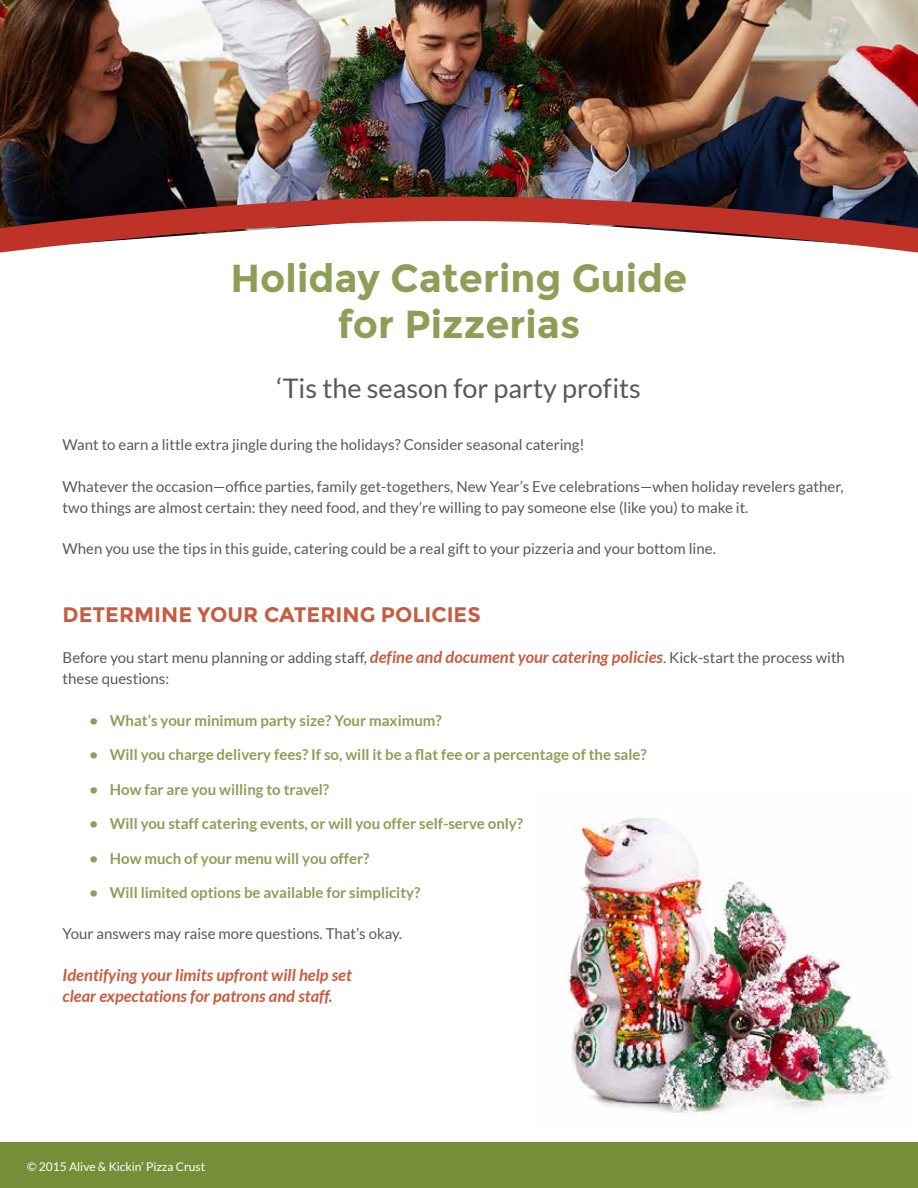
<style>
.page{position:relative;width:918px;height:1188px;background:#fff}
.page>*{position:absolute;margin:0;border:0;box-sizing:border-box;transform-origin:0 0}
.t1{font:700 39px/46.8px "Montserrat";color:#8e9e56;text-align:center}
.t2{font:27px "Lato";color:#58595b}
.t3{font:700 21px "Montserrat";color:#c85c40}
.t4{font:italic 700 16.5px/21px "Lato";color:#c85c40}
.t5{font:15px/21px "Lato";color:#58595b}
.t6{font:700 15px "Lato";color:#8e9e56}
.t7{font:12px "Lato";color:#fff}
.s1{font-weight:700;font-style:italic;font-size:16.5px;color:#c85c40}
</style>
<div class="page">
<img style="left:567px;top:818px;width:324px;height:298px">
<img style="left:0;top:0;width:918px;height:197px">
<div style="left:0;top:1142px;width:918px;height:46px;background:#778e39"></div>
<svg style="left:0;top:197px;width:918px;height:56px"></svg>
<h1 class="t1" style="left:231px;top:255px;width:458px">Holiday Catering Guide for Pizzerias</h1>
<h2 class="t2" style="left:277px;top:373px;width:366px">‘Tis the season for party profits</h2>
<p class="t5" style="left:63px;top:434px;width:524px">Want to earn a little extra jingle during the holidays? Consider seasonal catering!</p>
<p class="t5" style="left:63px;top:476px;width:782px">Whatever the occasion—office parties, family get-togethers, New Year’s Eve celebrations—when holiday revelers gather, two things are almost certain: they need food, and they’re willing to pay someone else (like you) to make it.</p>
<p class="t5" style="left:63px;top:538px;width:655px">When you use the tips in this guide, catering could be a real gift to your pizzeria and your bottom line.</p>
<h3 class="t3" style="left:63px;top:602px;width:420px">DETERMINE YOUR CATERING POLICIES</h3>
<p class="t5" style="left:63px;top:647px;width:784px">Before you start menu planning or adding staff, <span class="s1">define and document your catering policies</span>. Kick-start the process with these questions:</p>
<p class="t6" style="left:90px;top:712px;width:354px">• What’s your minimum party size? Your maximum?</p>
<p class="t6" style="left:90px;top:746px;width:559px">• Will you charge delivery fees? If so, will it be a flat fee or a percentage of the sale?</p>
<p class="t6" style="left:90px;top:781px;width:241px">• How far are you willing to travel?</p>
<p class="t6" style="left:90px;top:815px;width:435px">• Will you staff catering events, or will you offer self-serve only?</p>
<p class="t6" style="left:90px;top:850px;width:281px">• How much of your menu will you offer?</p>
<p class="t6" style="left:90px;top:884px;width:332px">• Will limited options be available for simplicity?</p>
<p class="t5" style="left:63px;top:923px;width:341px">Your answers may raise more questions. That’s okay.</p>
<p class="t4" style="left:63px;top:964px;width:291px">Identifying your limits upfront will help set clear expectations for patrons and staff.</p>
<p class="t7" style="left:27px;top:1160px;width:180px">© 2015 Alive &amp; Kickin’ Pizza Crust</p>
</div>
